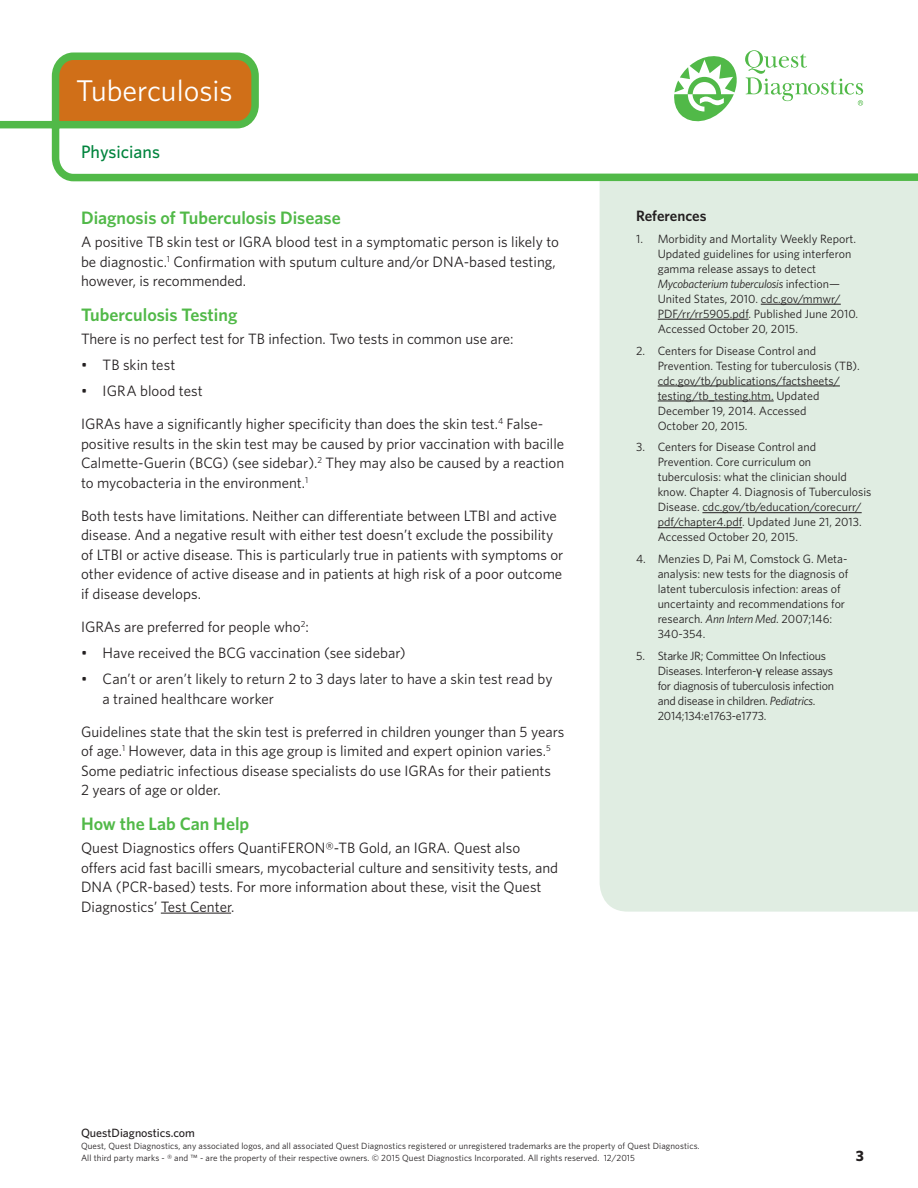
<style>
.page{position:relative;width:918px;height:1188px;background:#fff}
.page>*{position:absolute;margin:0;border:0;box-sizing:border-box;transform-origin:0 0}
.spotllight-head_2{font:30px "Whitney";color:#fff}
.Subhead_One_Whitney{font:600 18px "Whitney";color:#51b948}
.Communications_Ident{font:500 18px "Whitney";color:#00843d}
.Body_Copy_Whitney_Bo{font:15px/19.5px "Whitney";color:#231f20}
.Body_Copy_After_1st{font:15px/19.5px "Whitney";color:#231f20}
.Refernce_Header_Whit{font:600 15px "Whitney";color:#231f20}
.Body_Copy{font:700 15px "Whitney";color:#231f20}
.t1{font:12px/15px "Whitney";color:#231f20}
.t2{font:12px/15px "Whitney";letter-spacing:-.02em;color:#231f20}
.t3{font:500 12px "Whitney";color:#231f20}
.t4{font:9px/12px "Whitney";letter-spacing:.01em;color:#231f20}
.s1{font-style:italic}
.s2{font-family:"Arial"}
</style>
<div class="page">
<div style="left:600px;top:185px;width:318px;height:727px;background:#e0ede2"></div>
<svg style="left:0;top:52px;width:918px;height:133px"></svg>
<svg style="left:674px;top:53px;width:64px;height:68px"></svg>
<svg style="left:745px;top:50px;width:118px;height:56px"></svg>
<hr style="left:161px;top:913px;width:70px;height:1px;background:#231f20">
<hr style="left:761px;top:304px;width:80px;height:1px;background:#231f20">
<hr style="left:658px;top:319px;width:91px;height:1px;background:#231f20">
<hr style="left:658px;top:386px;width:182px;height:1px;background:#231f20">
<hr style="left:658px;top:401px;width:116px;height:1px;background:#231f20">
<hr style="left:702px;top:512px;width:160px;height:1px;background:#231f20">
<hr style="left:658px;top:527px;width:84px;height:1px;background:#231f20">
<p class="spotllight-head_2" style="left:76px;top:71px;width:158px">Tuberculosis</p>
<p class="Communications_Ident" style="left:81px;top:140px;width:81px">Physicians</p>
<p class="Subhead_One_Whitney" style="left:81px;top:206px;width:261px">Diagnosis of Tuberculosis Disease</p>
<p class="Body_Copy_After_1st" style="left:81px;top:232px;width:480px">A positive TB skin test or IGRA blood test in a symptomatic person is likely to be diagnostic.<sup>1</sup> Confirmation with sputum culture and/or DNA-based testing, however, is recommended.</p>
<p class="Subhead_One_Whitney" style="left:81px;top:302px;width:158px">Tuberculosis Testing</p>
<p class="Body_Copy_After_1st" style="left:81px;top:329px;width:434px">There is no perfect test for TB infection. Two tests in common use are:</p>
<p class="Body_Copy_Whitney_Bo" style="left:81px;top:355px;width:96px">• TB skin test</p>
<p class="Body_Copy_Whitney_Bo" style="left:81px;top:381px;width:123px">• IGRA blood test</p>
<p class="Body_Copy_Whitney_Bo" style="left:81px;top:414px;width:485px">IGRAs have a significantly higher specificity than does the skin test.<sup>4</sup> False&shy;positive results in the skin test may be caused by prior vaccination with bacille Calmette-Guerin (BCG) (see sidebar).<sup>2</sup> They may also be caused by a reaction to mycobacteria in the environment.<sup>1</sup></p>
<p class="Body_Copy_Whitney_Bo" style="left:81px;top:506px;width:484px">Both tests have limitations. Neither can differentiate between LTBI and active disease. And a negative result with either test doesn’t exclude the possibility of LTBI or active disease. This is particularly true in patients with symptoms or other evidence of active disease and in patients at high risk of a poor outcome if disease develops.</p>
<p class="Body_Copy_Whitney_Bo" style="left:81px;top:617px;width:229px">IGRAs are preferred for people who<sup>2</sup>:</p>
<p class="Body_Copy_Whitney_Bo" style="left:81px;top:643px;width:326px">• Have received the BCG vaccination (see sidebar)</p>
<p class="Body_Copy_Whitney_Bo" style="left:103px;top:669px;width:451px;text-indent:-22px">• Can’t or aren’t likely to return 2 to 3 days later to have a skin test read by a trained healthcare worker</p>
<p class="Body_Copy_Whitney_Bo" style="left:81px;top:722px;width:485px">Guidelines state that the skin test is preferred in children younger than 5 years of age.<sup>1</sup> However, data in this age group is limited and expert opinion varies.<sup>5<br></sup>Some pediatric infectious disease specialists do use IGRAs for their patients<br>2 years of age or older.</p>
<p class="Subhead_One_Whitney" style="left:81px;top:812px;width:170px">How the Lab Can Help</p>
<p class="Body_Copy_After_1st" style="left:81px;top:838px;width:479px">Quest Diagnostics offers QuantiFERON®-TB Gold, an IGRA. Quest also offers acid fast bacilli smears, mycobacterial culture and sensitivity tests, and DNA (PCR-based) tests. For more information about these, visit the Quest Diagnostics’ Test Center.</p>
<p class="Refernce_Header_Whit" style="left:636px;top:206px;width:72px">References</p>
<p class="t1" style="left:658px;top:231px;width:202px;text-indent:-22px">1. Morbidity and Mortality Weekly Report.<br>Updated guidelines for using interferon gamma release assays to detect <span class="s1">Mycobacterium tuberculosis</span> infection— United States, 2010. cdc.gov/mmwr/ PDF/rr/rr5905.pdf. Published June 2010.<br>Accessed October 20, 2015.</p>
<p class="t1" style="left:658px;top:343px;width:204px;text-indent:-22px">2. Centers for Disease Control and Prevention. Testing for tuberculosis (TB). cdc.gov/tb/publications/factsheets/ testing/tb_testing.htm. Updated December 19, 2014. Accessed<br>October 20, 2015.</p>
<p class="t1" style="left:658px;top:440px;width:215px;text-indent:-22px">3. Centers for Disease Control and Prevention. Core curriculum on tuberculosis: what the clinician should know. Chapter 4. Diagnosis of Tuberculosis Disease. cdc.gov/tb/education/corecurr/ pdf/chapter4.pdf. Updated June 21, 2013.<br>Accessed October 20, 2015.</p>
<p class="t1" style="left:658px;top:551px;width:192px;text-indent:-22px">4. Menzies D, Pai M, Comstock G. Meta&shy;analysis: new tests for the diagnosis of latent tuberculosis infection: areas of uncertainty and recommendations for research. <span class="s1">Ann Intern Med</span>. 2007;146:<br>340-354.</p>
<p class="t2" style="left:658px;top:648px;width:178px;text-indent:-22px">5. Starke JR; Committee On Infectious Diseases. Interferon-<span class="s2">γ</span> release assays for diagnosis of tuberculosis infection and disease in children. <span class="s1">Pediatrics</span>.<br>2014;134:e1763-e1773.</p>
<p class="t3" style="left:81px;top:1125px;width:116px">QuestDiagnostics.com</p>
<p class="t4" style="left:81px;top:1140px;width:620px">Quest, Quest Diagnostics, any associated logos, and all associated Quest Diagnostics registered or unregistered trademarks are the property of Quest Diagnostics.<br>All third party marks - ® and ™ - are the property of their respective owners. © 2015 Quest Diagnostics Incorporated. All rights reserved. 12/2015</p>
<p class="Body_Copy" style="left:856px;top:1146px;width:10px">3</p>
</div>
